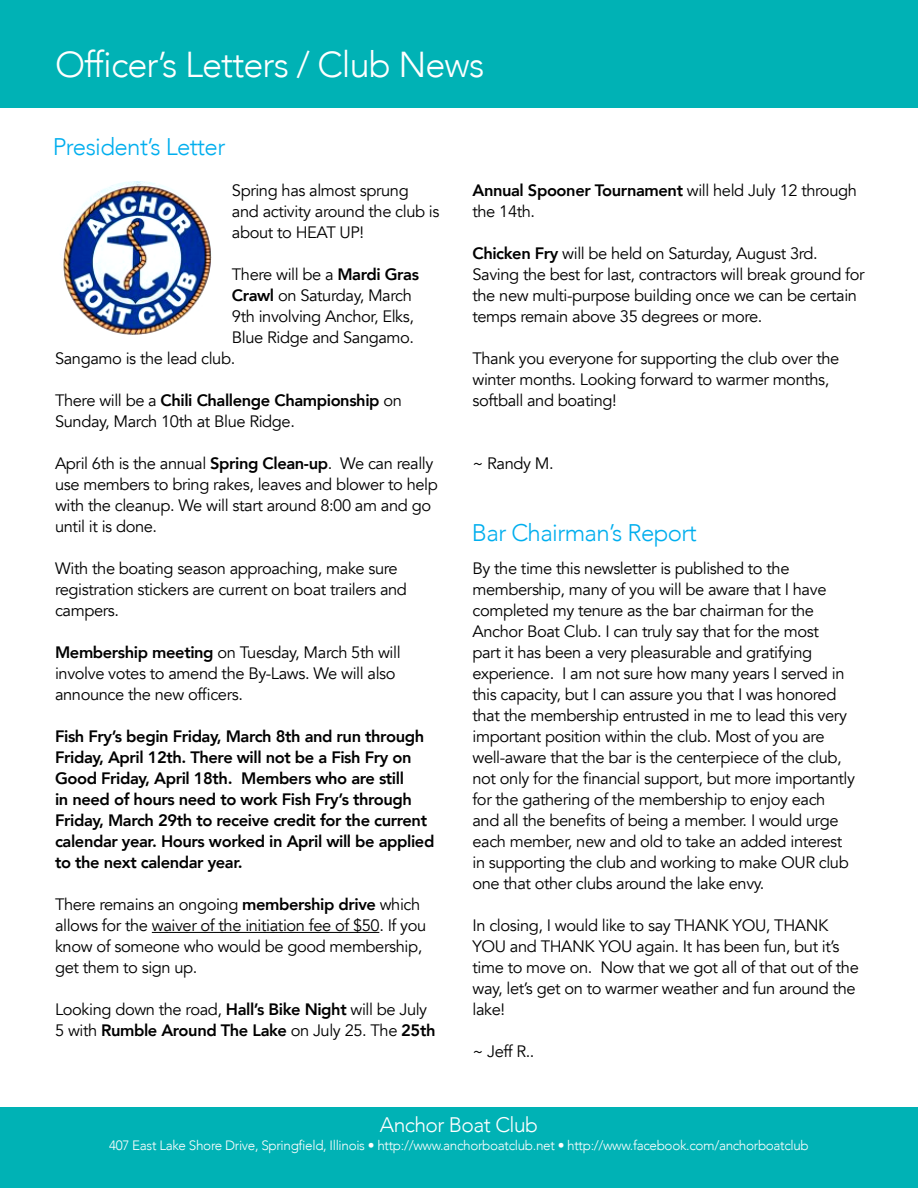
<style>
.page{position:relative;width:918px;height:1188px;background:#fff}
.page>*{position:absolute;margin:0;border:0;box-sizing:border-box;transform-origin:0 0}
.t1{font:300 36px "Avenir";letter-spacing:-.025em;color:#fff}
.t2{font:300 24px "Avenir";letter-spacing:-.025em;color:#00aeee}
.t3{font:300 21px "Avenir";letter-spacing:-.025em;color:#fff}
.t4{font:16.5px/21px "Avenir";letter-spacing:-.025em;color:#000}
.t5{font:800 16.5px/21px "Avenir";letter-spacing:-.025em;color:#000}
.t6{font:300 13.5px "Avenir";letter-spacing:-.025em;color:#fff}
.s1{font-weight:800}
</style>
<div class="page">
<hr style="left:152px;top:932px;width:227px;height:1px;background:#000">
<div style="left:0;top:0;width:918px;height:108px;background:#00b2b5"></div>
<div style="left:0;top:1107px;width:918px;height:81px;background:#00b2b5"></div>
<img style="left:63px;top:181px;width:149px;height:154px">
<p class="t1" style="left:55px;top:43px;width:431px">Officer’s Letters / Club News</p>
<p class="t2" style="left:53px;top:132px;width:174px">President’s Letter</p>
<p class="t4" style="left:232px;top:180px;width:209px">Spring has almost sprung and activity around the club is about to HEAT UP!</p>
<p class="t4" style="left:232px;top:264px;width:189px">There will be a <span class="s1">Mardi Gras</span></p>
<p class="t4" style="left:232px;top:285px;width:182px"><span class="s1">Crawl</span> on Saturday, March</p>
<p class="t4" style="left:232px;top:306px;width:184px">9th involving Anchor, Elks,</p>
<p class="t4" style="left:232px;top:327px;width:184px">Blue Ridge and Sangamo.</p>
<p class="t4" style="left:55px;top:348px;width:182px">Sangamo is the lead club.</p>
<p class="t4" style="left:55px;top:390px;width:348px">There will be a <span class="s1">Chili Challenge Championship</span> on<br>Sunday, March 10th at Blue Ridge.</p>
<p class="t4" style="left:55px;top:453px;width:384px">April 6th is the annual <span class="s1">Spring Clean-up</span>. We can really use members to bring rakes, leaves and blower to help with the cleanup. We will start around 8:00 am and go until it is done.</p>
<p class="t4" style="left:55px;top:558px;width:353px">With the boating season approaching, make sure registration stickers are current on boat trailers and campers.</p>
<p class="t4" style="left:55px;top:642px;width:347px"><span class="s1">Membership meeting</span> on Tuesday, March 5th will involve votes to amend the By-Laws. We will also announce the new officers.</p>
<p class="t5" style="left:55px;top:726px;width:381px">Fish Fry’s begin Friday, March 8th and run through Friday, April 12th. There will not be a Fish Fry on Good Friday, April 18th. Members who are still<br>in need of hours need to work Fish Fry’s through Friday, March 29th to receive credit for the current calendar year. Hours worked in April will be applied to the next calendar year.</p>
<p class="t4" style="left:55px;top:894px;width:373px">There remains an ongoing <span class="s1">membership drive</span> which allows for the waiver of the initiation fee of $50. If you know of someone who would be good membership, get them to sign up.</p>
<p class="t4" style="left:55px;top:999px;width:382px">Looking down the road, <span class="s1">Hall’s Bike Night</span> will be July<br>5 with <span class="s1">Rumble Around The Lake</span> on July 25. The <span class="s1">25th</span></p>
<p class="t4" style="left:472px;top:180px;width:386px"><span class="s1">Annual Spooner Tournament</span> will held July 12 through the 14th.</p>
<p class="t4" style="left:472px;top:243px;width:347px"><span class="s1">Chicken Fry</span> will be held on Saturday, August 3rd.</p>
<p class="t4" style="left:472px;top:264px;width:394px">Saving the best for last, contractors will break ground for the new multi-purpose building once we can be certain temps remain above 35 degrees or more.</p>
<p class="t4" style="left:472px;top:348px;width:368px">Thank you everyone for supporting the club over the winter months. Looking forward to warmer months, softball and boating!</p>
<p class="t4" style="left:472px;top:453px;width:83px">~ Randy M.</p>
<p class="t2" style="left:472px;top:519px;width:227px">Bar Chairman’s Report</p>
<p class="t4" style="left:472px;top:558px;width:384px">By the time this newsletter is published to the membership, many of you will be aware that I have completed my tenure as the bar chairman for the Anchor Boat Club. I can truly say that for the most<br>part it has been a very pleasurable and gratifying experience. I am not sure how many years I served in this capacity, but I can assure you that I was honored that the membership entrusted in me to lead this very important position within the club. Most of you are well-aware that the bar is the centerpiece of the club, not only for the financial support, but more importantly for the gathering of the membership to enjoy each and all the benefits of being a member. I would urge each member, new and old to take an added interest in supporting the club and working to make OUR club one that other clubs around the lake envy.</p>
<p class="t4" style="left:472px;top:915px;width:388px">In closing, I would like to say THANK YOU, THANK YOU and THANK YOU again. It has been fun, but it’s time to move on. Now that we got all of that out of the way, let’s get on to warmer weather and fun around the lake!</p>
<p class="t4" style="left:472px;top:1041px;width:64px">~ Jeff R..</p>
<p class="t3" style="left:380px;top:1112px;width:160px">Anchor Boat Club</p>
<p class="t6" style="left:109px;top:1137px;width:701px">407 East Lake Shore Drive, Springfield, Illinois • http://www.anchorboatclub.net • http://www.facebook.com/anchorboatclub</p>
</div>
